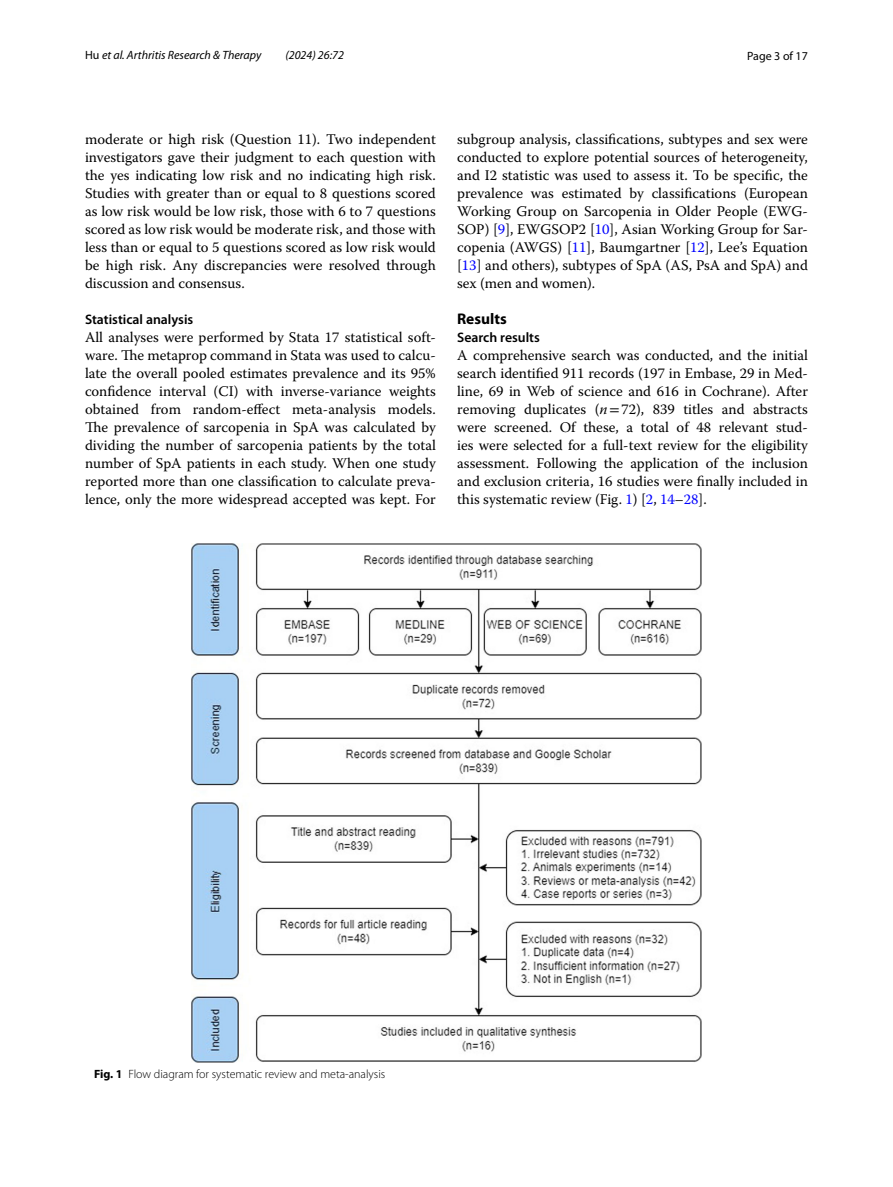
<style>
.page{position:relative;width:893px;height:1187px;background:#fff}
.page>*{position:absolute;margin:0;border:0;box-sizing:border-box;transform-origin:0 0}
.t1{font:700 15.45px "Myriad Pro";color:#000}
.t2{font:14.7px/18px "Warnock Pro";color:#000;text-align:justify}
.t3{font:600 13.8px "Myriad Pro";color:#000}
.t4{font:300 12px "Myriad Pro";color:#000}
.t5{font:italic 12px "Myriad Pro";color:#000}
.t6{font:12px "Myriad Pro";color:#000}
.s1{font-style:normal}
.s2{color:#00f}
.s3{font-style:italic}
.s4{font-family:"STIX"}
.s5{font-weight:700}
</style>
<div class="page">
<img style="left:191px;top:543px;width:511px;height:519px">
<p class="t5" style="left:85px;top:48px;width:178px"><span class="s1">Hu</span> et al. Arthritis Research &amp; Therapy</p>
<p class="t5" style="left:285px;top:48px;width:60px">(2024) 26:72</p>
<p class="t6" style="left:747px;top:48px;width:62px">Page 3 of 17</p>
<p class="t2" style="left:85px;top:130px;width:352px">moderate or high risk (Question 11). Two independent investigators gave their judgment to each question with the yes indicating low risk and no indicating high risk.<br>Studies with greater than or equal to 8 questions scored as low risk would be low risk, those with 6 to 7 questions scored as low risk would be moderate risk, and those with less than or equal to 5 questions scored as low risk would be high risk. Any discrepancies were resolved through discussion and consensus.</p>
<p class="t3" style="left:85px;top:310px;width:110px">Statistical analysis</p>
<p class="t2" style="left:85px;top:328px;width:352px">All analyses were performed by Stata 17 statistical soft&shy;ware. The metaprop command in Stata was used to calcu&shy;late the overall pooled estimates prevalence and its 95% confidence interval (CI) with inverse-variance weights obtained from random-effect meta-analysis models.<br>The prevalence of sarcopenia in SpA was calculated by dividing the number of sarcopenia patients by the total number of SpA patients in each study. When one study reported more than one classification to calculate preva&shy;lence, only the more widespread accepted was kept. For</p>
<p class="t2" style="left:457px;top:130px;width:352px">subgroup analysis, classifications, subtypes and sex were conducted to explore potential sources of heterogeneity, and I2 statistic was used to assess it. To be specific, the prevalence was estimated by classifications (European Working Group on Sarcopenia in Older People (EWG-SOP) [<span class="s2">9</span>], EWGSOP2 [<span class="s2">10</span>], Asian Working Group for Sar&shy;copenia (AWGS) [<span class="s2">11</span>], Baumgartner [<span class="s2">12</span>], Lee’s Equation [<span class="s2">13</span>] and others), subtypes of SpA (AS, PsA and SpA) and sex (men and women).</p>
<p class="t1" style="left:457px;top:308px;width:51px">Results</p>
<p class="t3" style="left:457px;top:328px;width:84px">Search results</p>
<p class="t2" style="left:457px;top:346px;width:352px">A comprehensive search was conducted, and the initial search identified 911 records (197 in Embase, 29 in Med&shy;line, 69 in Web of science and 616 in Cochrane). After removing duplicates (<span class="s3">n</span><span class="s4">=</span>72), 839 titles and abstracts were screened. Of these, a total of 48 relevant stud&shy;ies were selected for a full-text review for the eligibility assessment. Following the application of the inclusion and exclusion criteria, 16 studies were finally included in this systematic review (Fig. <span class="s2">1</span>) [<span class="s2">2</span>, <span class="s2">14</span>–<span class="s2">28</span>].</p>
<p class="t4" style="left:94px;top:1067px;width:293px"><span class="s5">Fig. 1</span> Flow diagram for systematic review and meta-analysis</p>
</div>
